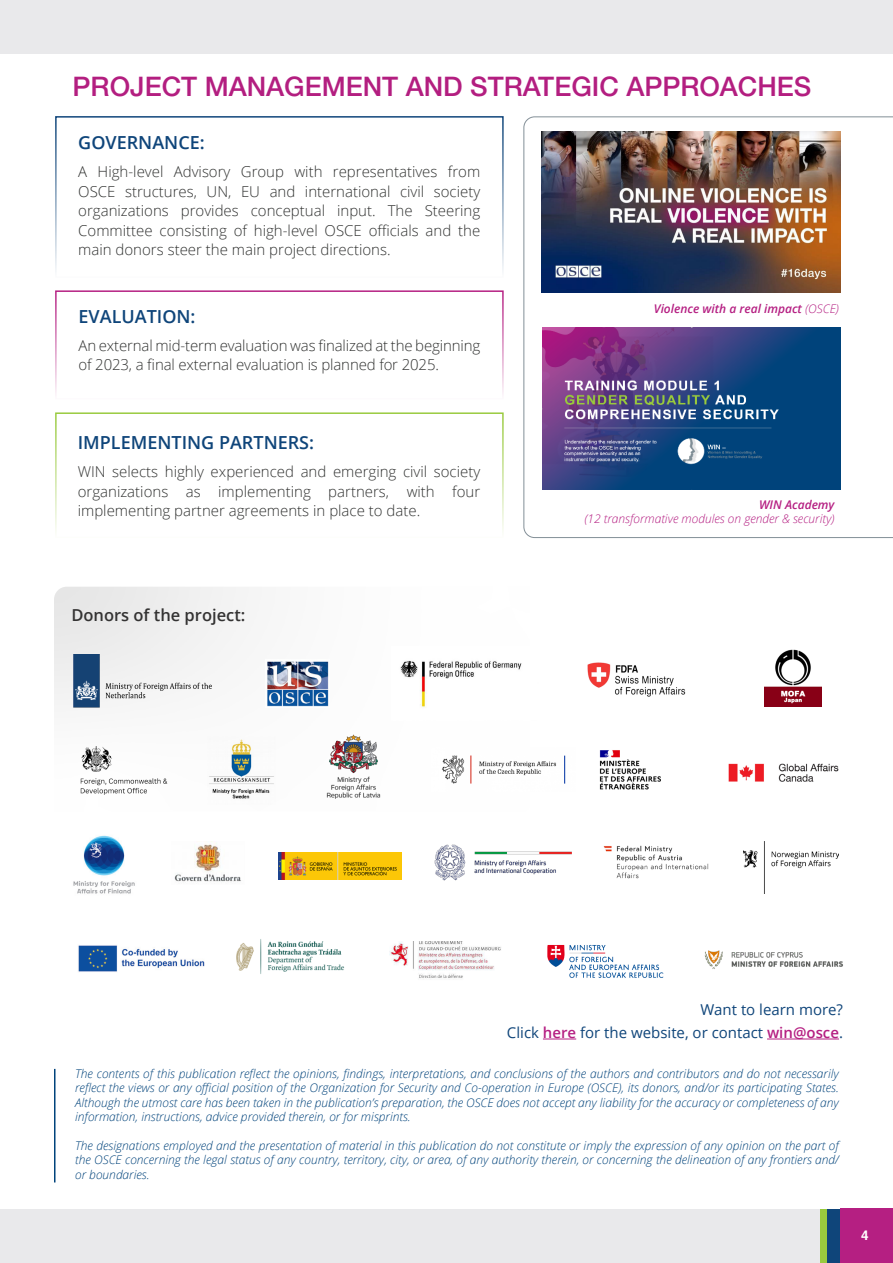
<style>
.page{position:relative;width:893px;height:1263px;background:#fff}
.page>*{position:absolute;margin:0;border:0;box-sizing:border-box;transform-origin:0 0}
.t1{font:500 27px "Helvetica Neue";color:#b31e80}
.t2{font:600 18px "Open Sans";color:#0f457a}
.t3{font:600 16.5px "Open Sans";color:#343333}
.t4{font:300 15px/19.5px "Open Sans";color:#323332;text-align:justify}
.t5{font:15px "Open Sans";color:#0f457a}
.t6{font:700 13.5px "Helvetica";color:#fff}
.t7{font:italic 300 12px/14.4px "Open Sans";color:#00437b;text-align:justify}
.t8{font:italic 300 12px "Open Sans";color:#b51f82}
.t9{font:italic 600 12px "Open Sans";color:#b51f82}
.s1{font-weight:300}
.s2{font-weight:600;color:#b51f82}
</style>
<div class="page">
<div style="left:0;top:1209px;width:893px;height:54px;background:#e9e9eb"></div>
<div style="left:821px;top:1209px;width:72px;height:54px;background:#99ca3e"></div>
<div style="left:0;top:0;width:893px;height:54px;background:#e9e9eb"></div>
<div style="left:827px;top:1209px;width:66px;height:54px;background:#0f457a"></div>
<div style="left:840px;top:1209px;width:53px;height:54px;background:#b51f82"></div>
<img style="left:54px;top:587px;width:195px;height:208px">
<img style="left:174px;top:841px;width:67px;height:41px">
<img style="left:73px;top:835px;width:62px;height:59px">
<img style="left:236px;top:939px;width:109px;height:35px">
<img style="left:60px;top:655px;width:165px;height:66px">
<img style="left:743px;top:841px;width:96px;height:52px">
<img style="left:267px;top:661px;width:62px;height:46px">
<img style="left:278px;top:853px;width:124px;height:26px">
<img style="left:764px;top:649px;width:57px;height:57px">
<img style="left:599px;top:750px;width:62px;height:40px">
<img style="left:208px;top:736px;width:66px;height:63px">
<hr style="left:543px;top:1038px;width:33px;height:1px;background:#b51f82">
<hr style="left:767px;top:1038px;width:72px;height:1px;background:#b51f82">
<img style="left:400px;top:660px;width:122px;height:48px">
<hr style="left:54px;top:1069px;width:2px;height:113px;background:#00437b">
<img style="left:80px;top:742px;width:94px;height:52px">
<img style="left:389px;top:941px;width:112px;height:37px">
<img style="left:587px;top:662px;width:99px;height:35px">
<img style="left:326px;top:734px;width:55px;height:65px">
<img style="left:704px;top:950px;width:139px;height:19px">
<img style="left:78px;top:945px;width:127px;height:27px">
<img style="left:442px;top:755px;width:124px;height:29px">
<img style="left:435px;top:845px;width:137px;height:36px">
<img style="left:547px;top:944px;width:117px;height:34px">
<img style="left:728px;top:763px;width:111px;height:19px">
<img style="left:603px;top:845px;width:106px;height:34px">
<svg style="left:523px;top:116px;width:370px;height:422px"></svg>
<img style="left:542px;top:132px;width:298px;height:161px">
<img style="left:543px;top:328px;width:297px;height:161px">
<p class="t1" style="left:73px;top:70px;width:740px">PROJECT MANAGEMENT AND STRATEGIC APPROACHES</p>
<p class="t2" style="left:78px;top:130px;width:128px">GOVERNANCE:</p>
<p class="t4" style="left:78px;top:161px;width:403px">A High-level Advisory Group with representatives from OSCE structures, UN, EU and international civil society organizations provides conceptual input. The Steering Committee consisting of high-level OSCE officials and the main donors steer the main project directions.</p>
<p class="t2" style="left:79px;top:304px;width:119px">EVALUATION:</p>
<p class="t4" style="left:79px;top:335px;width:403px">An external mid-term evaluation was finalized at the beginning of 2023, a final external evaluation is planned for 2025.</p>
<p class="t2" style="left:78px;top:430px;width:238px">IMPLEMENTING PARTNERS:</p>
<p class="t4" style="left:78px;top:461px;width:404px">WIN selects highly experienced and emerging civil society organizations as implementing partners, with four implementing partner agreements in place to date.</p>
<p class="t3" style="left:71px;top:604px;width:176px">Donors of the project:</p>
<p class="t9" style="left:654px;top:300px;width:187px">Violence with a real impact <span class="s1">(OSCE)</span></p>
<p class="t9" style="left:759px;top:496px;width:77px">WIN Academy</p>
<p class="t8" style="left:584px;top:511px;width:252px">(12 transformative modules on gender &amp; security)</p>
<p class="t5" style="left:700px;top:1000px;width:144px">Want to learn more?</p>
<p class="t5" style="left:507px;top:1022px;width:338px">Click <span class="s2">here</span> for the website, or contact <span class="s2">win@osce</span>.</p>
<p class="t7" style="left:75px;top:1066px;width:765px">The contents of this publication reflect the opinions, findings, interpretations, and conclusions of the authors and contributors and do not necessarily reflect the views or any official position of the Organization for Security and Co-operation in Europe (OSCE), its donors, and/or its participating States.<br>Although the utmost care has been taken in the publication’s preparation, the OSCE does not accept any liability for the accuracy or completeness of any information, instructions, advice provided therein, or for misprints.</p>
<p class="t7" style="left:75px;top:1138px;width:765px">The designations employed and the presentation of material in this publication do not constitute or imply the expression of any opinion on the part of the OSCE concerning the legal status of any country, territory, city, or area, of any authority therein, or concerning the delineation of any frontiers and/ or boundaries.</p>
<p class="t6" style="left:861px;top:1224px;width:9px">4</p>
</div>
